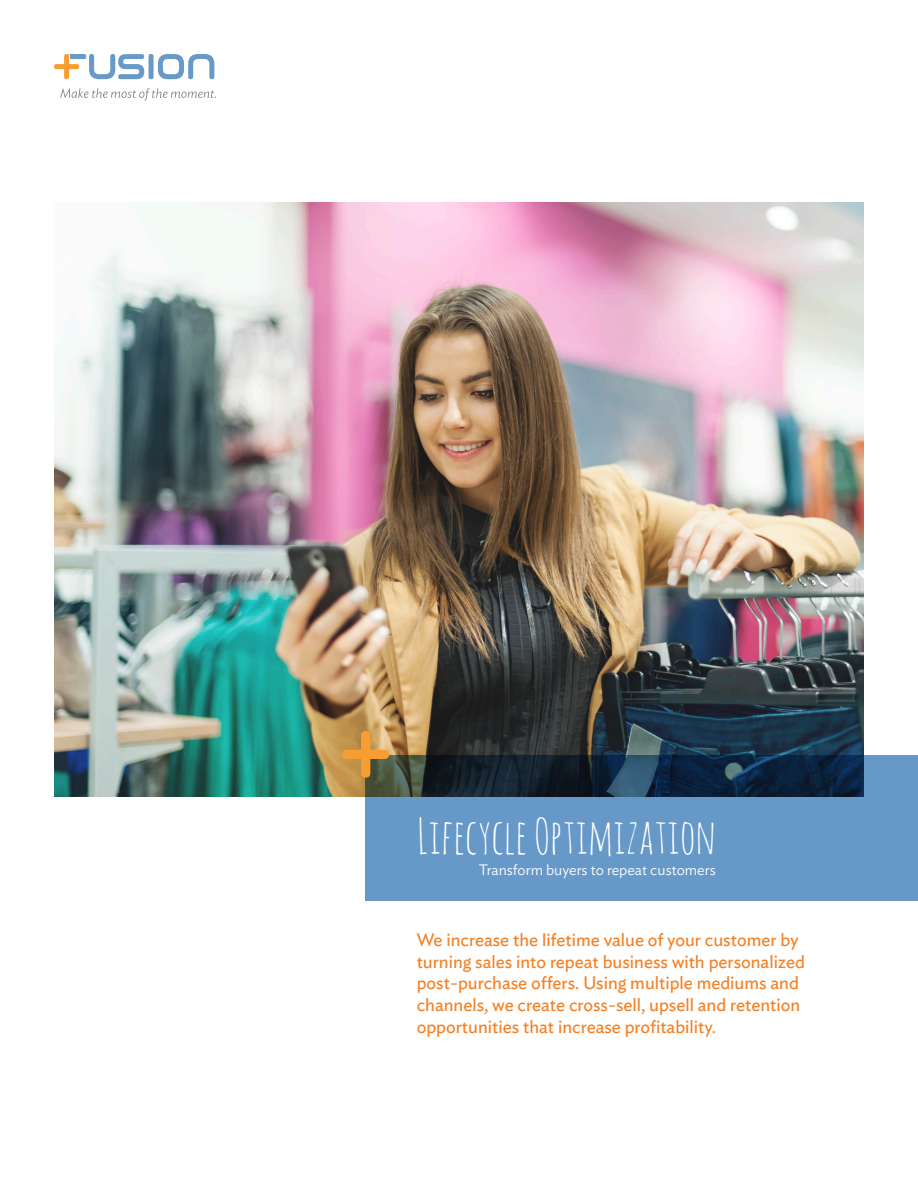
<style>
.page{position:relative;width:918px;height:1188px;background:#fff}
.page>*{position:absolute;margin:0;border:0;box-sizing:border-box;transform-origin:0 0}
.t1{font:48px "Amatic SC";color:#fff}
.t2{font:18px/21.6px "Ideal Sans";color:#f58023}
.t3{font:300 15px "Ideal Sans";color:#fff}
</style>
<div class="page">
<img style="left:54px;top:203px;width:810px;height:594px">
<svg style="left:366px;top:756px;width:552px;height:145px;background:#537da4"></svg>
<svg style="left:342px;top:731px;width:47px;height:47px;background:#c49148"></svg>
<div style="left:149px;top:54px;width:5px;height:25px;background:#679ac8;border-radius:3px"></div>
<svg style="left:158px;top:54px;width:56px;height:25px"></svg>
<svg style="left:54px;top:54px;width:90px;height:25px"></svg>
<svg style="left:60px;top:88px;width:156px;height:12px"></svg>
<p class="t1" style="left:417px;top:806px;width:300px">Lifecycle Optimization</p>
<p class="t3" style="left:479px;top:859px;width:239px">Transform buyers to repeat customers</p>
<p class="t2" style="left:417px;top:928px;width:390px">We increase the lifetime value of your customer by turning sales into repeat business with personalized post-purchase offers. Using multiple mediums and channels, we create cross-sell, upsell and retention opportunities that increase profitability.</p>
</div>
